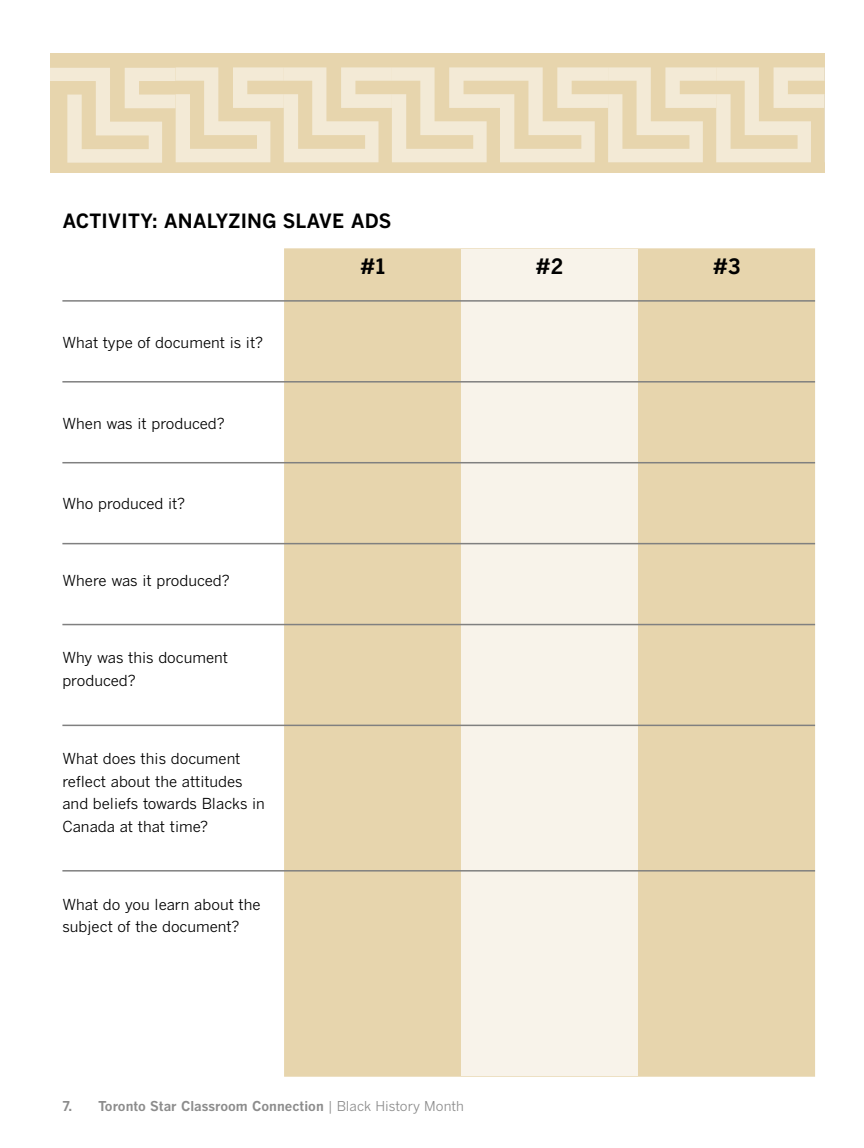
<style>
.page{position:relative;width:864px;height:1148px;background:#fff}
.page>*{position:absolute;margin:0;border:0;box-sizing:border-box;transform-origin:0 0}
.t1{font:700 21px "Benton Gothic";color:#000}
.t2{font:700 19.5px "Benton Gothic";color:#000}
.t3{font:15px/22.5px "Benton Gothic";color:#000}
.t4{font:700 13.5px "Benton Gothic";color:#8c8c8c}
.s1{font-weight:400}
</style>
<div class="page">
<div style="left:50px;top:53px;width:774px;height:119px;background:#e7d5ad"></div>
<svg style="left:50px;top:67px;width:775px;height:96px"></svg>
<div style="left:284px;top:248px;width:531px;height:828px;background:#e7d5ad;border:2px solid #e7d5ad"></div>
<div style="left:461px;top:249px;width:177px;height:826px;background:#f8f3ea"></div>
<hr style="left:62px;top:300px;width:753px;height:2px;background:#808080">
<hr style="left:62px;top:381px;width:753px;height:1px;background:#808080">
<hr style="left:62px;top:462px;width:753px;height:1px;background:#808080">
<hr style="left:62px;top:543px;width:753px;height:1px;background:#808080">
<hr style="left:62px;top:624px;width:753px;height:1px;background:#808080">
<hr style="left:62px;top:870px;width:753px;height:1px;background:#808080">
<hr style="left:62px;top:724px;width:753px;height:2px;background:#808080">
<h2 class="t2" style="left:62px;top:208px;width:331px">ACTIVITY: ANALYZING SLAVE ADS</h2>
<p class="t3" style="left:62px;top:331px;width:202px">What type of document is it?</p>
<p class="t3" style="left:62px;top:411px;width:164px">When was it produced?</p>
<p class="t3" style="left:62px;top:492px;width:124px">Who produced it?</p>
<p class="t3" style="left:62px;top:569px;width:169px">Where was it produced?</p>
<p class="t3" style="left:62px;top:646px;width:167px">Why was this document produced?</p>
<p class="t3" style="left:62px;top:747px;width:204px">What does this document reflect about the attitudes and beliefs towards Blacks in<br>Canada at that time?</p>
<p class="t3" style="left:62px;top:892px;width:200px">What do you learn about the subject of the document?</p>
<h1 class="t1" style="left:360px;top:254px;width:27px">#1</h1>
<h1 class="t1" style="left:536px;top:254px;width:29px">#2</h1>
<h1 class="t1" style="left:713px;top:254px;width:29px">#3</h1>
<p class="t4" style="left:62px;top:1098px;width:403px">7. Toronto Star Classroom Connection <span class="s1">| Black History Month</span></p>
</div>
